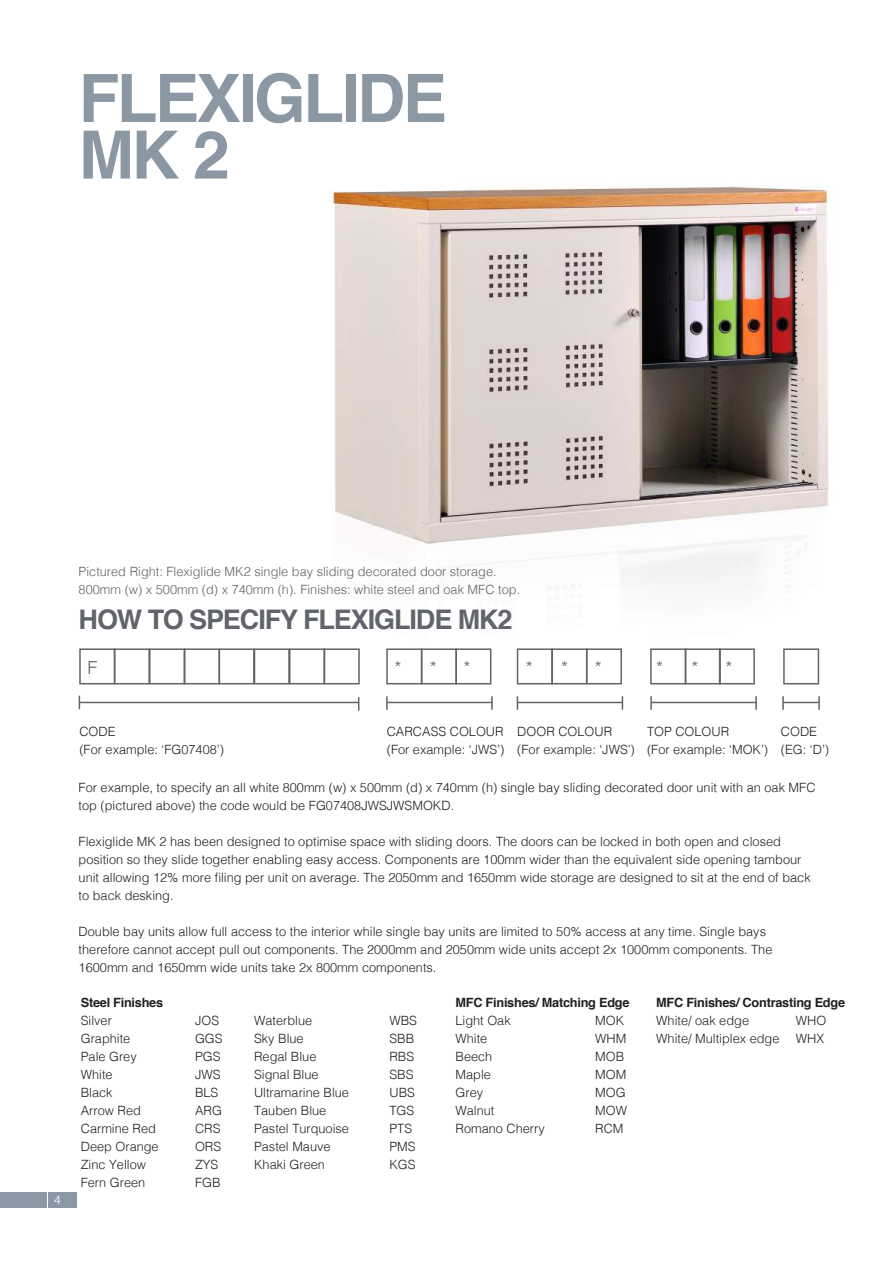
<style>
.page{position:relative;width:893px;height:1263px;background:#fff}
.page>*{position:absolute;margin:0;border:0;box-sizing:border-box;transform-origin:0 0}
.t1{font:700 66.6px/56.6px "Helvetica";letter-spacing:-.04em;color:#8b97a2}
.t2{font:700 27px "Helvetica";letter-spacing:-.04em;color:#61646a}
.t3{font:300 18px "Helvetica";color:#61646a}
.t4{font:300 12.75px/18px "Helvetica";color:#231f20}
.t5{font:300 12.75px/18px "Helvetica";color:#636366}
.t6{font:700 12.75px "Helvetica";letter-spacing:-.02em;color:#231f20}
.t7{font:300 12px "Helvetica";color:#fff}
</style>
<div class="page">
<div style="left:48px;top:1192px;width:29px;height:16px;background:#8b97a2"></div>
<div style="left:0;top:1192px;width:47px;height:16px;background:#8b97a2"></div>
<img style="left:330px;top:186px;width:499px;height:479px">
<div style="left:79px;top:648px;width:36px;height:36px;border:2px solid #636366"></div>
<div style="left:184px;top:648px;width:36px;height:36px;border:2px solid #636366"></div>
<div style="left:114px;top:648px;width:36px;height:36px;border:2px solid #636366"></div>
<div style="left:219px;top:648px;width:36px;height:36px;border:2px solid #636366"></div>
<div style="left:289px;top:648px;width:36px;height:36px;border:2px solid #636366"></div>
<div style="left:324px;top:648px;width:36px;height:36px;border:2px solid #636366"></div>
<div style="left:783px;top:648px;width:36px;height:36px;border:2px solid #636366"></div>
<div style="left:719px;top:648px;width:36px;height:36px;border:2px solid #636366"></div>
<div style="left:149px;top:648px;width:36px;height:36px;border:2px solid #636366"></div>
<div style="left:254px;top:648px;width:36px;height:36px;border:2px solid #636366"></div>
<div style="left:650px;top:648px;width:36px;height:36px;border:2px solid #636366"></div>
<div style="left:386px;top:648px;width:36px;height:36px;border:2px solid #636366"></div>
<div style="left:517px;top:648px;width:36px;height:36px;border:2px solid #636366"></div>
<div style="left:685px;top:648px;width:36px;height:36px;border:2px solid #636366"></div>
<div style="left:421px;top:648px;width:36px;height:36px;border:2px solid #636366"></div>
<div style="left:551px;top:648px;width:36px;height:36px;border:2px solid #636366"></div>
<div style="left:455px;top:648px;width:36px;height:36px;border:2px solid #636366"></div>
<div style="left:586px;top:648px;width:36px;height:36px;border:2px solid #636366"></div>
<svg style="left:79px;top:696px;width:1px;height:13px"></svg>
<svg style="left:650px;top:696px;width:2px;height:14px"></svg>
<svg style="left:782px;top:696px;width:2px;height:14px"></svg>
<svg style="left:358px;top:697px;width:1px;height:14px"></svg>
<svg style="left:755px;top:696px;width:2px;height:14px"></svg>
<svg style="left:491px;top:696px;width:2px;height:14px"></svg>
<svg style="left:622px;top:696px;width:1px;height:14px"></svg>
<svg style="left:386px;top:696px;width:2px;height:14px"></svg>
<svg style="left:517px;top:696px;width:1px;height:14px"></svg>
<svg style="left:818px;top:696px;width:2px;height:14px"></svg>
<hr style="left:79px;top:702px;width:279px;height:1px;background:#61646a">
<hr style="left:651px;top:702px;width:106px;height:1px;background:#61646a">
<hr style="left:387px;top:702px;width:105px;height:1px;background:#61646a">
<hr style="left:517px;top:702px;width:106px;height:1px;background:#61646a">
<hr style="left:783px;top:702px;width:36px;height:1px;background:#61646a">
<h1 class="t1" style="left:79px;top:71px;width:370px">FLEXIGLIDE<br>MK 2</h1>
<p class="t5" style="left:79px;top:562px;width:443px">Pictured Right: Flexiglide MK2 single bay sliding decorated door storage.<br>800mm (w) x 500mm (d) x 740mm (h). Finishes: white steel and oak MFC top.</p>
<h2 class="t2" style="left:79px;top:598px;width:435px">HOW TO SPECIFY FLEXIGLIDE MK2</h2>
<h3 class="t3" style="left:87px;top:652px;width:12px">F</h3>
<h3 class="t3" style="left:394px;top:652px;width:44px">* *</h3>
<h3 class="t3" style="left:464px;top:652px;width:9px">*</h3>
<h3 class="t3" style="left:526px;top:652px;width:44px">* *</h3>
<h3 class="t3" style="left:595px;top:652px;width:9px">*</h3>
<h3 class="t3" style="left:656px;top:652px;width:44px">* *</h3>
<h3 class="t3" style="left:725px;top:652px;width:9px">*</h3>
<p class="t7" style="left:54px;top:1190px;width:8px">4</p>
<p class="t4" style="left:79px;top:722px;width:146px">CODE<br>(For example: ‘FG07408’)</p>
<p class="t4" style="left:387px;top:722px;width:119px">CARCASS COLOUR (For example: ‘JWS’)</p>
<p class="t4" style="left:517px;top:722px;width:119px">DOOR COLOUR (For example: ‘JWS’)</p>
<p class="t4" style="left:647px;top:722px;width:123px">TOP COLOUR<br>(For example: ‘MOK’)</p>
<p class="t4" style="left:781px;top:722px;width:50px">CODE (EG: ‘D’)</p>
<p class="t4" style="left:79px;top:777px;width:738px">For example, to specify an all white 800mm (w) x 500mm (d) x 740mm (h) single bay sliding decorated door unit with an oak MFC top (pictured above) the code would be FG07408JWSJWSMOKD.</p>
<p class="t4" style="left:79px;top:831px;width:733px">Flexiglide MK 2 has been designed to optimise space with sliding doors. The doors can be locked in both open and closed position so they slide together enabling easy access. Components are 100mm wider than the equivalent side opening tambour unit allowing 12% more filing per unit on average. The 2050mm and 1650mm wide storage are designed to sit at the end of back to back desking.</p>
<p class="t4" style="left:79px;top:921px;width:695px">Double bay units allow full access to the interior while single bay units are limited to 50% access at any time. Single bays therefore cannot accept pull out components. The 2000mm and 2050mm wide units accept 2x 1000mm components. The<br>1600mm and 1650mm wide units take 2x 800mm components.</p>
<p class="t6" style="left:81px;top:992px;width:84px">Steel Finishes</p>
<p class="t4" style="left:81px;top:1010px;width:79px">Silver<br>Graphite<br>Pale Grey<br>White<br>Black<br>Arrow Red<br>Carmine Red<br>Deep Orange<br>Zinc Yellow<br>Fern Green</p>
<p class="t4" style="left:254px;top:1010px;width:96px">Waterblue<br>Sky Blue<br>Regal Blue<br>Signal Blue<br>Ultramarine Blue<br>Tauben Blue<br>Pastel Turquoise<br>Pastel Mauve<br>Khaki Green</p>
<p class="t4" style="left:389px;top:1011px;width:29px">WBS<br>SBB<br>RBS<br>SBS<br>UBS<br>TGS<br>PTS<br>PMS<br>KGS</p>
<p class="t4" style="left:195px;top:1010px;width:29px">JOS<br>GGS<br>PGS<br>JWS<br>BLS<br>ARG<br>CRS<br>ORS<br>ZYS<br>FGB</p>
<p class="t6" style="left:455px;top:992px;width:176px">MFC Finishes/ Matching Edge</p>
<p class="t4" style="left:455px;top:1010px;width:91px">Light Oak<br>White<br>Beech<br>Maple<br>Grey<br>Walnut<br>Romano Cherry</p>
<p class="t4" style="left:595px;top:1010px;width:33px">MOK<br>WHM<br>MOB<br>MOM<br>MOG<br>MOW<br>RCM</p>
<p class="t6" style="left:656px;top:992px;width:190px">MFC Finishes/ Contrasting Edge</p>
<p class="t4" style="left:656px;top:1010px;width:125px">White/ oak edge<br>White/ Multiplex edge</p>
<p class="t4" style="left:796px;top:1010px;width:32px">WHO<br>WHX</p>
</div>
